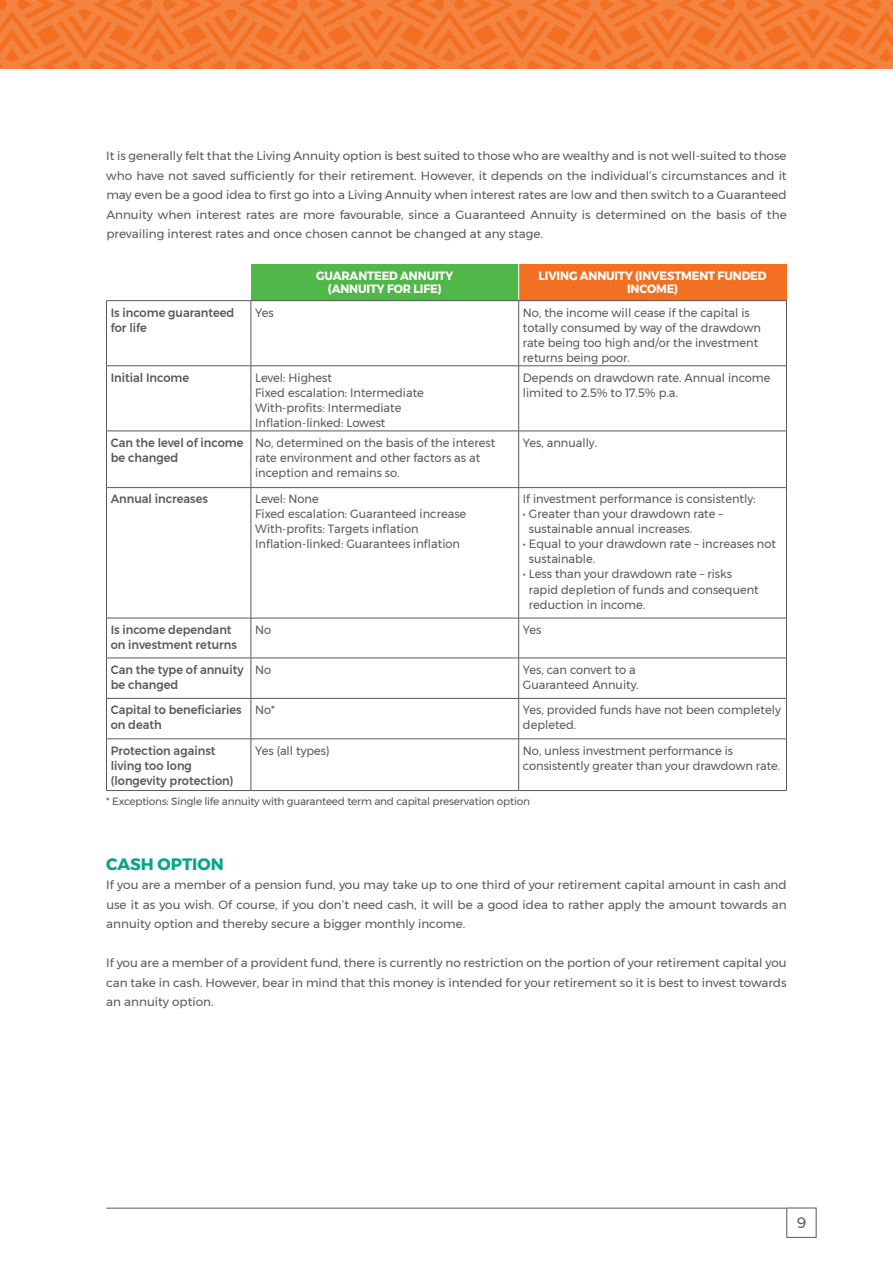
<style>
.page{position:relative;width:893px;height:1263px;background:#fff}
.page>*{position:absolute;margin:0;border:0;box-sizing:border-box;transform-origin:0 0}
.t1{font:700 16.5px "Montserrat";color:#07a48c}
.t2{font:15.15px "Montserrat";color:#58595b}
.t3{font:12px/19.5px "Montserrat";color:#58595b;text-align:justify}
.t4{font:12px/15px "Montserrat";color:#58595b;scale:.95 1}
.t5{font:500 12px/15px "Montserrat";color:#58595b;scale:.95 1}
.t6{font:700 12px/13.5px "Montserrat";letter-spacing:-.01em;color:#fff;text-align:center;scale:.95 1}
.t7{font:10.5px "Montserrat";letter-spacing:-.02em;color:#58595b}
</style>
<div class="page">
<svg style="left:0;top:0;width:893px;height:68px;background:#f37b33"></svg>
<hr style="left:106px;top:1208px;width:680px;height:1px;background:#58595b">
<div style="left:786px;top:1208px;width:30px;height:30px;border:1px solid #58595b"></div>
<div style="left:251px;top:264px;width:268px;height:37px;background:#50b848"></div>
<div style="left:519px;top:264px;width:267px;height:37px;background:#f36f21"></div>
<hr style="left:518px;top:264px;width:1px;height:36px;background:#fff">
<hr style="left:106px;top:300px;width:145px;height:1px;background:#58595b">
<hr style="left:106px;top:301px;width:1px;height:65px;background:#58595b">
<hr style="left:251px;top:300px;width:268px;height:1px;background:#58595b">
<hr style="left:251px;top:301px;width:1px;height:65px;background:#58595b">
<hr style="left:519px;top:300px;width:268px;height:1px;background:#58595b">
<hr style="left:518px;top:301px;width:1px;height:65px;background:#58595b">
<hr style="left:786px;top:301px;width:1px;height:65px;background:#58595b">
<hr style="left:106px;top:365px;width:145px;height:1px;background:#58595b">
<hr style="left:106px;top:366px;width:1px;height:65px;background:#58595b">
<hr style="left:251px;top:365px;width:268px;height:1px;background:#58595b">
<hr style="left:251px;top:366px;width:1px;height:65px;background:#58595b">
<hr style="left:519px;top:365px;width:268px;height:1px;background:#58595b">
<hr style="left:518px;top:366px;width:1px;height:65px;background:#58595b">
<hr style="left:786px;top:366px;width:1px;height:65px;background:#58595b">
<hr style="left:106px;top:431px;width:145px;height:1px;background:#58595b">
<hr style="left:106px;top:431px;width:1px;height:56px;background:#58595b">
<hr style="left:251px;top:431px;width:268px;height:1px;background:#58595b">
<hr style="left:251px;top:431px;width:1px;height:56px;background:#58595b">
<hr style="left:519px;top:431px;width:268px;height:1px;background:#58595b">
<hr style="left:518px;top:431px;width:1px;height:56px;background:#58595b">
<hr style="left:786px;top:431px;width:1px;height:56px;background:#58595b">
<hr style="left:106px;top:487px;width:145px;height:1px;background:#58595b">
<hr style="left:106px;top:488px;width:1px;height:130px;background:#58595b">
<hr style="left:251px;top:487px;width:268px;height:1px;background:#58595b">
<hr style="left:251px;top:488px;width:1px;height:130px;background:#58595b">
<hr style="left:519px;top:487px;width:268px;height:1px;background:#58595b">
<hr style="left:518px;top:488px;width:1px;height:130px;background:#58595b">
<hr style="left:786px;top:488px;width:1px;height:130px;background:#58595b">
<hr style="left:106px;top:618px;width:145px;height:1px;background:#58595b">
<hr style="left:106px;top:618px;width:1px;height:40px;background:#58595b">
<hr style="left:251px;top:618px;width:268px;height:1px;background:#58595b">
<hr style="left:251px;top:618px;width:1px;height:40px;background:#58595b">
<hr style="left:519px;top:618px;width:268px;height:1px;background:#58595b">
<hr style="left:518px;top:618px;width:1px;height:40px;background:#58595b">
<hr style="left:786px;top:618px;width:1px;height:40px;background:#58595b">
<hr style="left:106px;top:658px;width:145px;height:1px;background:#58595b">
<hr style="left:106px;top:658px;width:1px;height:40px;background:#58595b">
<hr style="left:251px;top:658px;width:268px;height:1px;background:#58595b">
<hr style="left:251px;top:658px;width:1px;height:40px;background:#58595b">
<hr style="left:519px;top:658px;width:268px;height:1px;background:#58595b">
<hr style="left:518px;top:658px;width:1px;height:40px;background:#58595b">
<hr style="left:786px;top:658px;width:1px;height:40px;background:#58595b">
<hr style="left:106px;top:698px;width:145px;height:1px;background:#58595b">
<hr style="left:106px;top:698px;width:1px;height:41px;background:#58595b">
<hr style="left:251px;top:698px;width:268px;height:1px;background:#58595b">
<hr style="left:251px;top:698px;width:1px;height:41px;background:#58595b">
<hr style="left:519px;top:698px;width:268px;height:1px;background:#58595b">
<hr style="left:518px;top:698px;width:1px;height:41px;background:#58595b">
<hr style="left:786px;top:698px;width:1px;height:41px;background:#58595b">
<hr style="left:106px;top:738px;width:145px;height:1px;background:#58595b">
<hr style="left:106px;top:739px;width:1px;height:51px;background:#58595b">
<hr style="left:251px;top:738px;width:268px;height:1px;background:#58595b">
<hr style="left:251px;top:739px;width:1px;height:51px;background:#58595b">
<hr style="left:519px;top:738px;width:268px;height:1px;background:#58595b">
<hr style="left:518px;top:739px;width:1px;height:51px;background:#58595b">
<hr style="left:786px;top:739px;width:1px;height:51px;background:#58595b">
<hr style="left:106px;top:790px;width:145px;height:1px;background:#58595b">
<hr style="left:251px;top:790px;width:268px;height:1px;background:#58595b">
<hr style="left:519px;top:790px;width:268px;height:1px;background:#58595b">
<p class="t3" style="left:106px;top:146px;width:682px">It is generally felt that the Living Annuity option is best suited to those who are wealthy and is not well-suited to those who have not saved sufficiently for their retirement. However, it depends on the individual’s circumstances and it may even be a good idea to first go into a Living Annuity when interest rates are low and then switch to a Guaranteed Annuity when interest rates are more favourable, since a Guaranteed Annuity is determined on the basis of the prevailing interest rates and once chosen cannot be changed at any stage.</p>
<p class="t6" style="left:316px;top:269px;width:146px">GUARANTEED ANNUITY (ANNUITY FOR LIFE)</p>
<p class="t6" style="left:539px;top:269px;width:241px">LIVING ANNUITY (INVESTMENT FUNDED<br>INCOME)</p>
<p class="t5" style="left:111px;top:305px;width:132px">Is income guaranteed for life</p>
<p class="t4" style="left:255px;top:305px;width:21px">Yes</p>
<p class="t4" style="left:523px;top:305px;width:252px">No, the income will cease if the capital is totally consumed by way of the drawdown rate being too high and/or the investment returns being poor.</p>
<p class="t5" style="left:111px;top:370px;width:84px">Initial Income</p>
<p class="t4" style="left:255px;top:370px;width:179px">Level: Highest<br>Fixed escalation: Intermediate<br>With-profits: Intermediate<br>Inflation-linked: Lowest</p>
<p class="t4" style="left:523px;top:370px;width:262px">Depends on drawdown rate. Annual income limited to 2.5% to 17.5% p.a.</p>
<p class="t5" style="left:111px;top:435px;width:141px">Can the level of income be changed</p>
<p class="t4" style="left:255px;top:435px;width:254px">No, determined on the basis of the interest rate environment and other factors as at inception and remains so.</p>
<p class="t4" style="left:523px;top:435px;width:80px">Yes, annually.</p>
<p class="t5" style="left:111px;top:492px;width:104px">Annual increases</p>
<p class="t4" style="left:255px;top:492px;width:224px">Level: None<br>Fixed escalation: Guaranteed increase<br>With-profits: Targets inflation<br>Inflation-linked: Guarantees inflation</p>
<p class="t4" style="left:523px;top:492px;width:246px">If investment performance is consistently:</p>
<p class="t4" style="left:529px;top:507px;width:206px;text-indent:-6px">• Greater than your drawdown rate – sustainable annual increases.</p>
<p class="t4" style="left:529px;top:537px;width:262px;text-indent:-6px">• Equal to your drawdown rate – increases not sustainable.</p>
<p class="t4" style="left:529px;top:567px;width:244px;text-indent:-6px">• Less than your drawdown rate – risks rapid depletion of funds and consequent reduction in income.</p>
<p class="t5" style="left:111px;top:622px;width:134px">Is income dependant on investment returns</p>
<p class="t4" style="left:255px;top:622px;width:18px">No</p>
<p class="t4" style="left:523px;top:622px;width:21px">Yes</p>
<p class="t5" style="left:111px;top:662px;width:141px">Can the type of annuity be changed</p>
<p class="t4" style="left:255px;top:662px;width:18px">No</p>
<p class="t4" style="left:523px;top:662px;width:123px">Yes, can convert to a<br>Guaranteed Annuity.</p>
<p class="t5" style="left:111px;top:702px;width:139px">Capital to beneficiaries on death</p>
<p class="t4" style="left:255px;top:702px;width:23px">No*</p>
<p class="t4" style="left:523px;top:702px;width:273px">Yes, provided funds have not been completely depleted.</p>
<p class="t5" style="left:111px;top:743px;width:131px">Protection against living too long (longevity protection)</p>
<p class="t4" style="left:255px;top:743px;width:80px">Yes (all types)</p>
<p class="t4" style="left:523px;top:743px;width:272px">No, unless investment performance is consistently greater than your drawdown rate.</p>
<p class="t7" style="left:106px;top:793px;width:425px">* Exceptions: Single life annuity with guaranteed term and capital preservation option</p>
<h1 class="t1" style="left:106px;top:851px;width:119px">CASH OPTION</h1>
<p class="t3" style="left:106px;top:875px;width:682px">If you are a member of a pension fund, you may take up to one third of your retirement capital amount in cash and use it as you wish. Of course, if you don’t need cash, it will be a good idea to rather apply the amount towards an annuity option and thereby secure a bigger monthly income.</p>
<p class="t3" style="left:106px;top:953px;width:682px">If you are a member of a provident fund, there is currently no restriction on the portion of your retirement capital you can take in cash. However, bear in mind that this money is intended for your retirement so it is best to invest towards an annuity option.</p>
<p class="t2" style="left:797px;top:1211px;width:11px">9</p>
</div>
